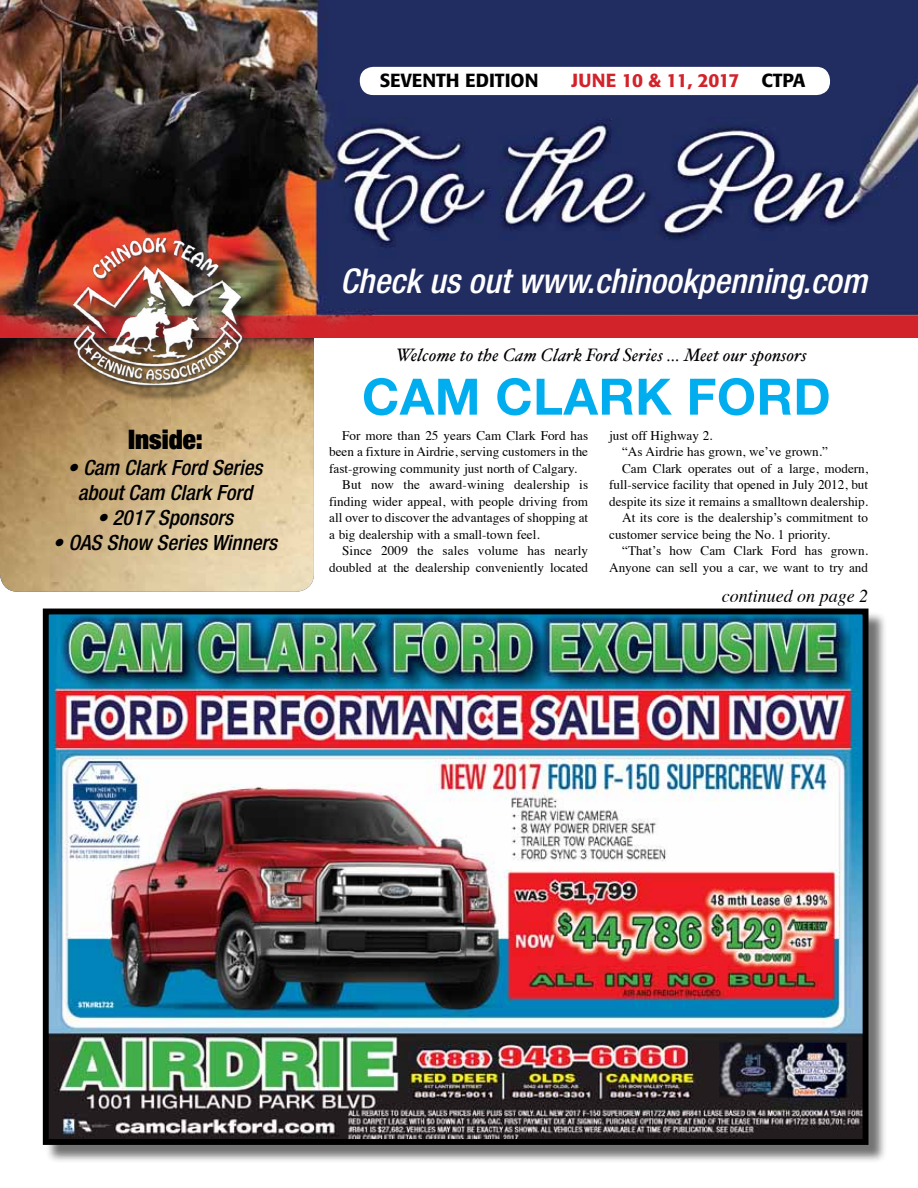
<style>
.page{position:relative;width:918px;height:1188px;background:#fff}
.page>*{position:absolute;margin:0;border:0;box-sizing:border-box;transform-origin:0 0}
.t1{font:700 50.25px "Helvetica Neue";letter-spacing:.01em;color:#00aeef}
.t2{font:italic 500 condensed 34.2px "Helvetica Neue";color:#fff}
.t3{font:900 expanded 27px "Helvetica Neue";color:#000}
.t4{font:italic 500 condensed 21px/25.2px "Helvetica Neue";color:#000;text-align:center}
.t5{font:500 18.75px "Formata";letter-spacing:-.02em;color:#d2232a}
.t6{font:500 18.75px "Formata";color:#000}
.t7{font:italic 18px "Hoefler Text";letter-spacing:.01em;color:#000}
.t8{font:italic 18px "Times";color:#000}
.t9{font:13.2px "Times";color:#000}
.s1{color:#000}
</style>
<div class="page">
<img style="left:0;top:338px;width:314px;height:254px">
<img style="left:0;top:0;width:918px;height:338px">
<div style="left:45px;top:611px;width:842px;height:553px;background:#000;opacity:.55"></div>
<img style="left:50px;top:616px;width:812px;height:522px">
<div style="left:43px;top:609px;width:826px;height:536px;border:6px solid #000"></div>
<div style="left:360px;top:67px;width:470px;height:28px;background:#fff;border-radius:13px"></div>
<div style="left:78px;top:246px;width:181px;height:156px;background:#000;opacity:.44"></div>
<img style="left:42px;top:212px;width:238px;height:175px">
<h3 class="t6" style="left:380px;top:69px;width:158px">SEVENTH EDITION</h3>
<h3 class="t5" style="left:571px;top:69px;width:236px">JUNE 10 &amp; 11, 2017 <span class="s1">CTPA</span></h3>
<h3 class="t3" style="left:128px;top:422px;width:76px">Inside:</h3>
<h3 class="t4" style="left:67px;top:454px;width:197px">• Cam Clark Ford Series about Cam Clark Ford</h3>
<h3 class="t4" style="left:97px;top:505px;width:137px">• 2017 Sponsors</h3>
<h3 class="t4" style="left:53px;top:530px;width:226px">• OAS Show Series Winners</h3>
<h2 class="t2" style="left:340px;top:260px;width:528px">Check us out www.chinookpenning.com</h2>
<h3 class="t7" style="left:396px;top:345px;width:412px">Welcome to the Cam Clark Ford Series ... Meet our sponsors</h3>
<h1 class="t1" style="left:362px;top:351px;width:470px">CAM CLARK FORD</h1>
<p class="t9" style="left:342px;top:423px;width:248px">For more than 25 years Cam Clark Ford has</p>
<p class="t9" style="left:329px;top:439px;width:260px">been a fixture in Airdrie, serving customers in the</p>
<p class="t9" style="left:329px;top:456px;width:249px">fast-growing community just north of Calgary.</p>
<p class="t9" style="left:342px;top:472px;width:248px">But now the award-wining dealership is</p>
<p class="t9" style="left:329px;top:489px;width:260px">finding wider appeal, with people driving from</p>
<p class="t9" style="left:329px;top:505px;width:261px">all over to discover the advantages of shopping at</p>
<p class="t9" style="left:329px;top:522px;width:212px">a big dealership with a small-town feel.</p>
<p class="t9" style="left:342px;top:538px;width:247px">Since 2009 the sales volume has nearly</p>
<p class="t9" style="left:329px;top:555px;width:260px">doubled at the dealership conveniently located</p>
<p class="t9" style="left:609px;top:423px;width:105px">just off Highway 2.</p>
<p class="t9" style="left:622px;top:439px;width:207px">“As Airdrie has grown, we’ve grown.”</p>
<p class="t9" style="left:622px;top:456px;width:248px">Cam Clark operates out of a large, modern,</p>
<p class="t9" style="left:609px;top:472px;width:261px">full-service facility that opened in July 2012, but</p>
<p class="t9" style="left:609px;top:489px;width:261px">despite its size it remains a smalltown dealership.</p>
<p class="t9" style="left:622px;top:505px;width:248px">At its core is the dealership’s commitment to</p>
<p class="t9" style="left:609px;top:522px;width:223px">customer service being the No. 1 priority.</p>
<p class="t9" style="left:622px;top:538px;width:247px">“That’s how Cam Clark Ford has grown.</p>
<p class="t9" style="left:609px;top:555px;width:260px">Anyone can sell you a car, we want to try and</p>
<h3 class="t8" style="left:722px;top:580px;width:148px">continued on page 2</h3>
</div>
